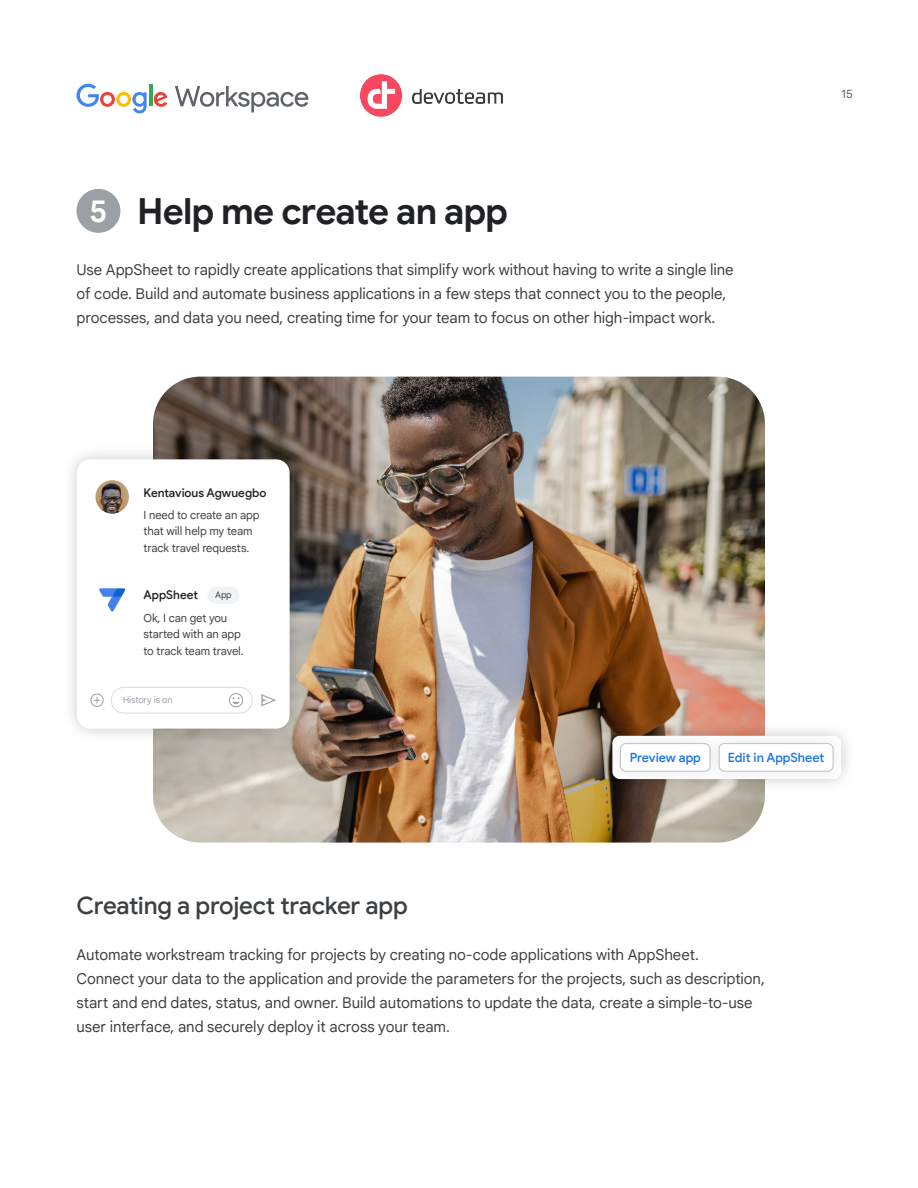
<style>
.page{position:relative;width:918px;height:1188px;background:#fff}
.page>*{position:absolute;margin:0;border:0;box-sizing:border-box;transform-origin:0 0}
.t1{font:700 36px "Google Sans";letter-spacing:-.025em;color:#202124}
.t2{font:700 30px "Google Sans Text";color:#fff}
.t3{font:500 24px "Google Sans";letter-spacing:-.015em;color:#3c4043}
.t4{font:15px/24px "Google Sans Text";letter-spacing:-.005em;color:#3c4043}
.t5{font:500 12.75px "Google Sans Display";color:#1a73e8}
.t6{font:500 12px "Google Sans Display";color:#202124}
.t7{font:12px "Google Sans";color:#5f6368}
.t8{font:11.25px/16.5px "Google Sans Text";letter-spacing:-.01em;color:#3c4043}
.t9{font:9px "Google Sans Text";letter-spacing:-.015em;color:#9aa0a6}
.t10{font:9px "Google Sans Text";color:#3c4043}
</style>
<div class="page">
<svg style="left:175px;top:86px;width:133px;height:26px"></svg>
<svg style="left:77px;top:84px;width:70px;height:29px"></svg>
<hr style="left:149px;top:85px;width:3px;height:21px;background:#34a853">
<svg style="left:154px;top:92px;width:13px;height:15px"></svg>
<div style="left:76px;top:189px;width:44px;height:44px;background:#9aa0a6;border-radius:50%"></div>
<img style="left:153px;top:377px;width:612px;height:466px">
<div style="left:61px;top:444px;width:244px;height:300px;background:#000;opacity:.2"></div>
<div style="left:77px;top:459px;width:213px;height:270px;background:#fff;border-radius:14px"></div>
<img style="left:95px;top:480px;width:34px;height:34px;border-radius:17px">
<svg style="left:99px;top:588px;width:27px;height:24px"></svg>
<div style="left:111px;top:687px;width:141px;height:26px;border:1px solid #d9dbe0;border-radius:12px"></div>
<svg style="left:261px;top:694px;width:15px;height:12px"></svg>
<svg style="left:90px;top:694px;width:14px;height:13px"></svg>
<svg style="left:229px;top:693px;width:14px;height:14px"></svg>
<div style="left:207px;top:587px;width:33px;height:17px;background:#f1f3f4;border-radius:9px"></div>
<div style="left:597px;top:721px;width:259px;height:73px;background:#000;opacity:.2"></div>
<div style="left:605px;top:728px;width:121px;height:59px;background:#000;opacity:.1"></div>
<div style="left:620px;top:744px;width:90px;height:27px;background:#fff;border-radius:5px"></div>
<div style="left:620px;top:743px;width:90px;height:29px;border:1px solid #bdc1c6;border-radius:5px"></div>
<div style="left:704px;top:728px;width:145px;height:59px;background:#000;opacity:.1"></div>
<div style="left:719px;top:744px;width:114px;height:27px;background:#fff;border-radius:5px"></div>
<div style="left:719px;top:743px;width:114px;height:29px;border:1px solid #bdc1c6;border-radius:5px"></div>
<img style="left:360px;top:74px;width:143px;height:43px">
<h1 class="t1" style="left:137px;top:189px;width:373px">Help me create an app</h1>
<p class="t4" style="left:76px;top:256px;width:659px">Use AppSheet to rapidly create applications that simplify work without having to write a single line of code. Build and automate business applications in a few steps that connect you to the people, processes, and data you need, creating time for your team to focus on other high-impact work.</p>
<h2 class="t2" style="left:90px;top:189px;width:19px">5</h2>
<p class="t7" style="left:842px;top:86px;width:13px">15</p>
<p class="t6" style="left:144px;top:485px;width:124px">Kentavious Agwuegbo</p>
<p class="t8" style="left:144px;top:506px;width:117px">I need to create an app that will help my team track travel requests.</p>
<p class="t6" style="left:144px;top:588px;width:56px">AppSheet</p>
<p class="t10" style="left:215px;top:588px;width:18px">App</p>
<p class="t8" style="left:144px;top:609px;width:102px">Ok, I can get you started with an app to track team travel.</p>
<p class="t9" style="left:123px;top:693px;width:51px">History is on</p>
<p class="t5" style="left:630px;top:750px;width:73px">Preview app</p>
<p class="t5" style="left:728px;top:750px;width:98px">Edit in AppSheet</p>
<h3 class="t3" style="left:76px;top:891px;width:333px">Creating a project tracker app</h3>
<p class="t4" style="left:76px;top:942px;width:690px">Automate workstream tracking for projects by creating no-code applications with AppSheet.<br>Connect your data to the application and provide the parameters for the projects, such as description, start and end dates, status, and owner. Build automations to update the data, create a simple-to-use user interface, and securely deploy it across your team.</p>
</div>
